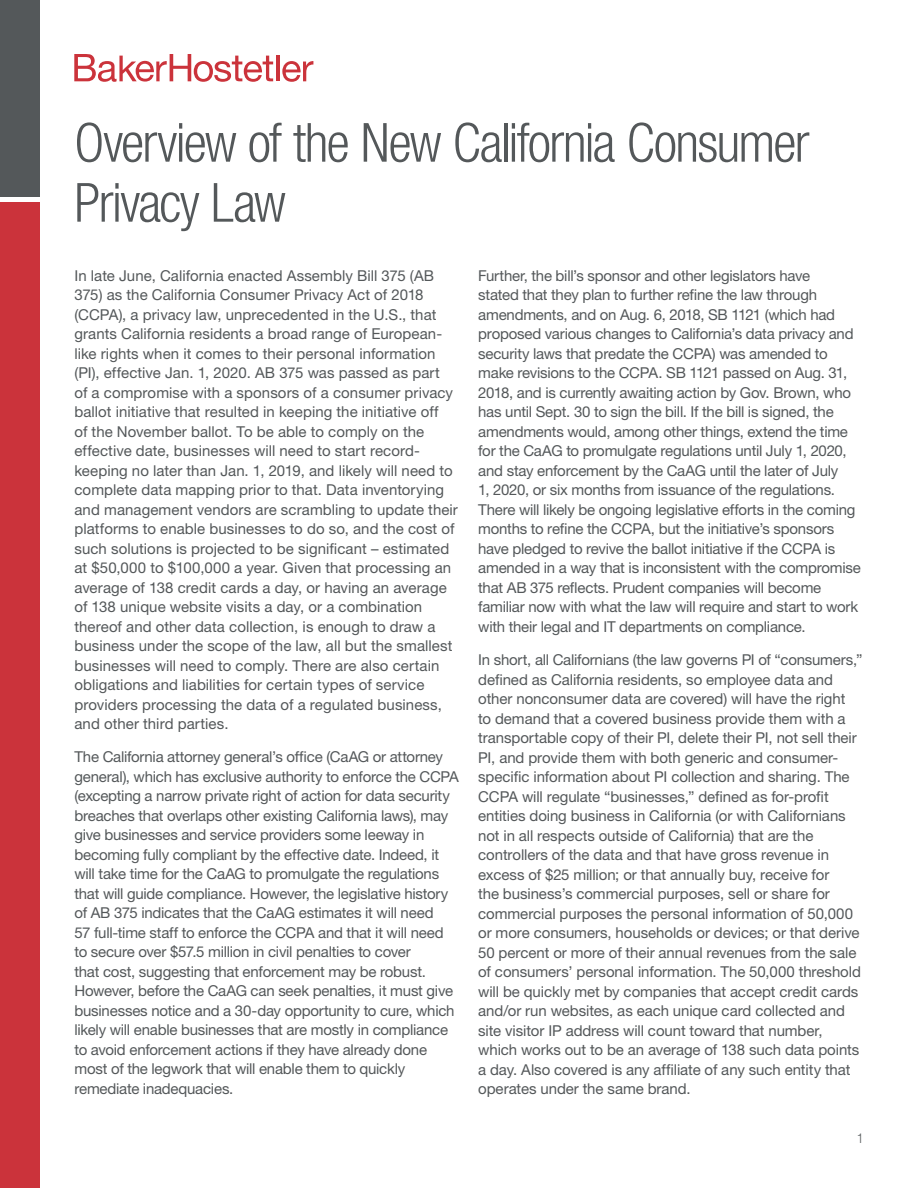
<style>
.page{position:relative;width:918px;height:1188px;background:#fff}
.page>*{position:absolute;margin:0;border:0;box-sizing:border-box;transform-origin:0 0}
.Head_1{font:300 condensed 54px/60px "Helvetica Neue LT Std";letter-spacing:-.035em;color:#54585a}
.Body{font:15px/19.5px "Helvetica Neue LT Std";letter-spacing:-.01em;color:#54585a}
.t1{font:300 condensed 13.5px "Helvetica Neue LT Std";color:#54585a}
</style>
<div class="page">
<svg style="left:74px;top:54px;width:199px;height:28px"></svg>
<svg style="left:282px;top:61px;width:31px;height:21px"></svg>
<hr style="left:276px;top:56px;width:4px;height:25px;background:#cb333b">
<div style="left:0;top:0;width:40px;height:197px;background:#54585a"></div>
<div style="left:0;top:202px;width:40px;height:986px;background:#cb333b"></div>
<p class="Head_1" style="left:74px;top:112px;width:737px">Overview of the New California Consumer<br>Privacy Law</p>
<p class="Body" style="left:74px;top:265px;width:385px">In late June, California enacted Assembly Bill 375 (AB 375) as the California Consumer Privacy Act of 2018 (CCPA), a privacy law, unprecedented in the U.S., that grants California residents a broad range of European&shy;like rights when it comes to their personal information (PI), effective Jan. 1, 2020. AB 375 was passed as part<br>of a compromise with a sponsors of a consumer privacy ballot initiative that resulted in keeping the initiative off<br>of the November ballot. To be able to comply on the effective date, businesses will need to start record&shy;keeping no later than Jan. 1, 2019, and likely will need to complete data mapping prior to that. Data inventorying and management vendors are scrambling to update their platforms to enable businesses to do so, and the cost of such solutions is projected to be significant – estimated at $50,000 to $100,000 a year. Given that processing an average of 138 credit cards a day, or having an average of 138 unique website visits a day, or a combination thereof and other data collection, is enough to draw a business under the scope of the law, all but the smallest businesses will need to comply. There are also certain obligations and liabilities for certain types of service providers processing the data of a regulated business, and other third parties.</p>
<p class="Body" style="left:74px;top:747px;width:386px">The California attorney general’s office (CaAG or attorney general), which has exclusive authority to enforce the CCPA (excepting a narrow private right of action for data security breaches that overlaps other existing California laws), may give businesses and service providers some leeway in becoming fully compliant by the effective date. Indeed, it will take time for the CaAG to promulgate the regulations that will guide compliance. However, the legislative history of AB 375 indicates that the CaAG estimates it will need<br>57 full-time staff to enforce the CCPA and that it will need to secure over $57.5 million in civil penalties to cover<br>that cost, suggesting that enforcement may be robust.<br>However, before the CaAG can seek penalties, it must give businesses notice and a 30-day opportunity to cure, which likely will enable businesses that are mostly in compliance to avoid enforcement actions if they have already done most of the legwork that will enable them to quickly remediate inadequacies.</p>
<p class="Body" style="left:478px;top:265px;width:384px">Further, the bill’s sponsor and other legislators have<br>stated that they plan to further refine the law through amendments, and on Aug. 6, 2018, SB 1121 (which had proposed various changes to California’s data privacy and security laws that predate the CCPA) was amended to make revisions to the CCPA. SB 1121 passed on Aug. 31, 2018, and is currently awaiting action by Gov. Brown, who has until Sept. 30 to sign the bill. If the bill is signed, the amendments would, among other things, extend the time for the CaAG to promulgate regulations until July 1, 2020, and stay enforcement by the CaAG until the later of July<br>1, 2020, or six months from issuance of the regulations.<br>There will likely be ongoing legislative efforts in the coming months to refine the CCPA, but the initiative’s sponsors have pledged to revive the ballot initiative if the CCPA is amended in a way that is inconsistent with the compromise that AB 375 reflects. Prudent companies will become familiar now with what the law will require and start to work with their legal and IT departments on compliance.</p>
<p class="Body" style="left:478px;top:650px;width:386px">In short, all Californians (the law governs PI of “consumers,” defined as California residents, so employee data and other nonconsumer data are covered) will have the right<br>to demand that a covered business provide them with a transportable copy of their PI, delete their PI, not sell their PI, and provide them with both generic and consumer&shy;specific information about PI collection and sharing. The CCPA will regulate “businesses,” defined as for-profit entities doing business in California (or with Californians not in all respects outside of California) that are the controllers of the data and that have gross revenue in excess of $25 million; or that annually buy, receive for<br>the business’s commercial purposes, sell or share for commercial purposes the personal information of 50,000 or more consumers, households or devices; or that derive 50 percent or more of their annual revenues from the sale of consumers’ personal information. The 50,000 threshold will be quickly met by companies that accept credit cards and/or run websites, as each unique card collected and site visitor IP address will count toward that number, which works out to be an average of 138 such data points a day. Also covered is any affiliate of any such entity that operates under the same brand.</p>
<p class="t1" style="left:857px;top:1130px;width:8px">1</p>
</div>
